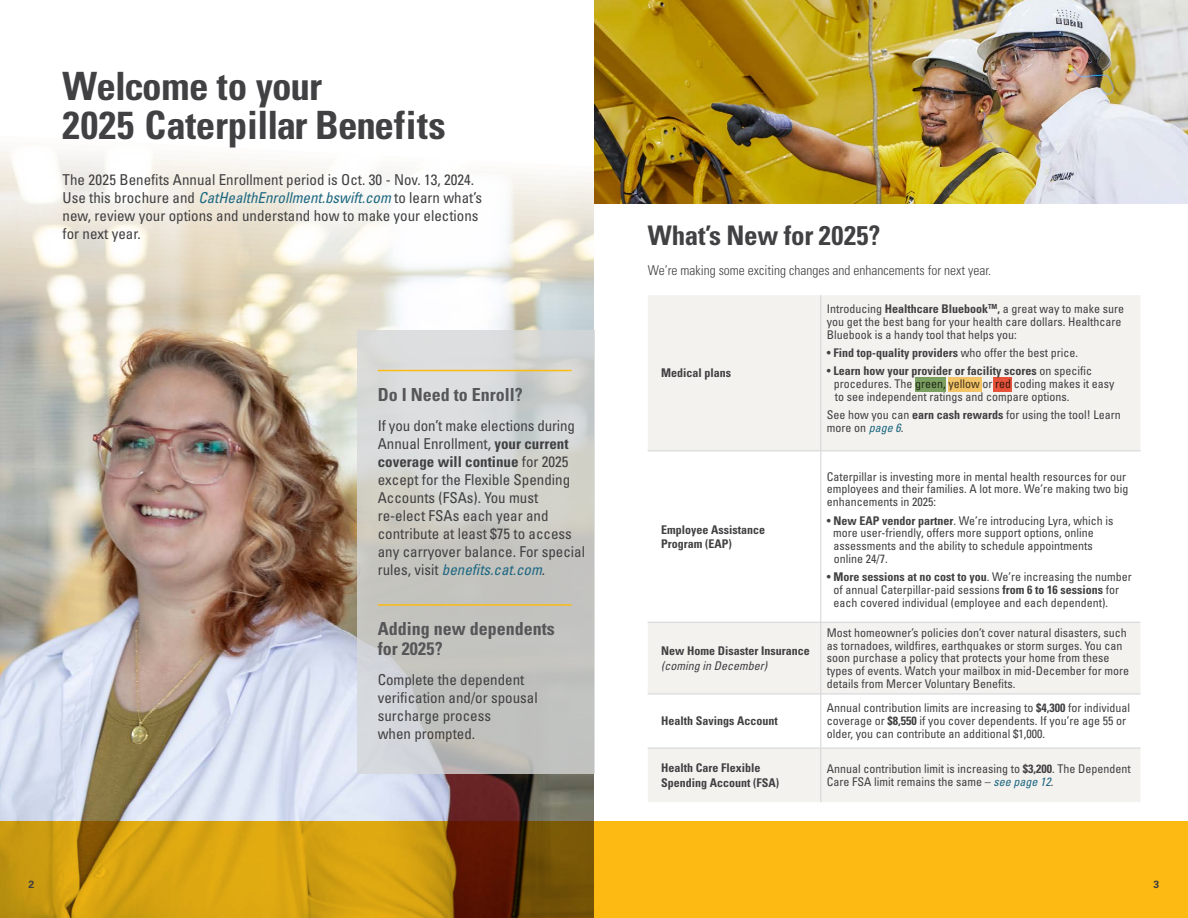
<style>
.page{position:relative;width:1188px;height:918px;background:#fff}
.page>*{position:absolute;margin:0;border:0;box-sizing:border-box;transform-origin:0 0}
.t1{font:700 condensed 39px/39px "Univers LT Std";letter-spacing:-.01em;color:#414042}
.t2{font:700 condensed 27px "Univers LT Std";letter-spacing:-.01em;color:#414042}
.t3{font:700 condensed 18px/19.5px "Univers LT Std";color:#565659}
.t4{font:condensed 15px/18px "Univers LT Std";color:#414042}
.t5{font:300 condensed 13.5px "Univers LT Std";color:#414042}
.t6{font:condensed 12px/12.8px "Univers LT Std";color:#414042}
.t7{font:700 condensed 12px/14.4px "Univers LT Std";color:#414042}
.t8{font:italic condensed 12px "Univers LT Std";color:#414042}
.t9{font:700 10.5px "Univers LT Std";color:#414042}
.s1{font-style:italic;color:#1d6881}
.s2{font-weight:700}
.s3{font-weight:400}
</style>
<div class="page">
<img style="left:0;top:146px;width:594px;height:675px">
<img style="left:595px;top:0;width:593px;height:204px">
<svg style="left:0;top:821px;width:1188px;height:97px;background:#da9f0f"></svg>
<div style="left:648px;top:295px;width:492px;height:155px;background:#f4f2ef"></div>
<svg style="left:648px;top:451px;width:492px;height:297px"></svg>
<div style="left:648px;top:749px;width:492px;height:53px;background:#f4f2ef"></div>
<hr style="left:820px;top:295px;width:1px;height:155px;background:#d1d3d4">
<hr style="left:648px;top:450px;width:173px;height:1px;background:#d1d3d4">
<hr style="left:821px;top:450px;width:319px;height:1px;background:#d1d3d4">
<hr style="left:820px;top:451px;width:1px;height:171px;background:#d1d3d4">
<hr style="left:648px;top:622px;width:173px;height:1px;background:#d1d3d4">
<hr style="left:821px;top:622px;width:319px;height:1px;background:#d1d3d4">
<hr style="left:820px;top:623px;width:1px;height:71px;background:#d1d3d4">
<hr style="left:648px;top:694px;width:173px;height:1px;background:#d1d3d4">
<hr style="left:821px;top:694px;width:319px;height:1px;background:#d1d3d4">
<hr style="left:820px;top:694px;width:1px;height:54px;background:#d1d3d4">
<hr style="left:648px;top:748px;width:173px;height:1px;background:#d1d3d4">
<hr style="left:821px;top:748px;width:319px;height:1px;background:#d1d3d4">
<hr style="left:820px;top:748px;width:1px;height:54px;background:#d1d3d4">
<svg style="left:357px;top:330px;width:238px;height:444px;background:#cbccca"></svg>
<hr style="left:378px;top:604px;width:194px;height:2px;background:#fdba12">
<hr style="left:378px;top:370px;width:194px;height:1px;background:#fdba12">
<div style="left:915px;top:377px;width:31px;height:14px;background:#7b9f60"></div>
<div style="left:948px;top:377px;width:34px;height:14px;background:#f4c468"></div>
<div style="left:994px;top:377px;width:18px;height:14px;background:#e6533a"></div>
<h1 class="t1" style="left:63px;top:66px;width:385px">Welcome to your<br>2025 Caterpillar Benefits</h1>
<p class="t4" style="left:63px;top:170px;width:421px">The 2025 Benefits Annual Enrollment period is Oct. 30 - Nov. 13, 2024.<br>Use this brochure and <span class="s1">CatHealthEnrollment.bswift.com</span> to learn what’s new, review your options and understand how to make your elections for next year.</p>
<p class="t9" style="left:28px;top:878px;width:7px">2</p>
<h3 class="t3" style="left:378px;top:385px;width:146px">Do I Need to Enroll?</h3>
<p class="t4" style="left:378px;top:416px;width:209px">If you don’t make elections during<br>Annual Enrollment, <span class="s2">your current coverage will continue</span> for 2025 except for the Flexible Spending<br>Accounts (FSAs). You must re-elect FSAs each year and contribute at least $75 to access any carryover balance. For special rules, visit <span class="s1">benefits.cat.com</span>.</p>
<h3 class="t3" style="left:378px;top:619px;width:178px">Adding new dependents for 2025?</h3>
<p class="t4" style="left:378px;top:670px;width:161px">Complete the dependent verification and/or spousal surcharge process<br>when prompted.</p>
<h2 class="t2" style="left:648px;top:219px;width:234px">What’s New for 2025?</h2>
<p class="t5" style="left:648px;top:262px;width:345px">We’re making some exciting changes and enhancements for next year.</p>
<p class="t7" style="left:661px;top:366px;width:71px">Medical plans</p>
<p class="t7" style="left:661px;top:522px;width:105px">Employee Assistance<br>Program (EAP)</p>
<p class="t7" style="left:661px;top:644px;width:150px">New Home Disaster Insurance</p>
<p class="t8" style="left:661px;top:658px;width:107px">(coming in December)</p>
<p class="t7" style="left:661px;top:714px;width:118px">Health Savings Account</p>
<p class="t6" style="left:827px;top:302px;width:299px">Introducing <span class="s2">Healthcare Bluebook</span><sup>TM</sup><span class="s2">,</span> a great way to make sure you get the best bang for your health care dollars. Healthcare<br>Bluebook is a handy tool that helps you:</p>
<p class="t7" style="left:827px;top:345px;width:253px"><span class="s3">•</span> Find top-quality providers <span class="s3">who offer the best price.</span></p>
<p class="t6" style="left:834px;top:365px;width:282px;text-indent:-7px">• <span class="s2">Learn how your provider or facility scores</span> on specific procedures. The green, yellow or red coding makes it easy to see independent ratings and compare options.</p>
<p class="t6" style="left:827px;top:408px;width:295px">See how you can <span class="s2">earn cash rewards</span> for using the tool! Learn more on <span class="s1">page 6</span>.</p>
<p class="t6" style="left:827px;top:470px;width:303px">Caterpillar is investing more in mental health resources for our employees and their families. A lot more. We’re making two big enhancements in 2025:</p>
<p class="t6" style="left:833px;top:514px;width:282px;text-indent:-7px">• <span class="s2">New EAP vendor partner</span>. We’re introducing Lyra, which is more user-friendly, offers more support options, online assessments and the ability to schedule appointments online 24/7.</p>
<p class="t6" style="left:834px;top:570px;width:300px;text-indent:-7px">• <span class="s2">More sessions at no cost to you</span>. We’re increasing the number of annual Caterpillar-paid sessions <span class="s2">from 6 to 16 sessions</span> for each covered individual (employee and each dependent).</p>
<p class="t6" style="left:827px;top:626px;width:304px">Most homeowner’s policies don’t cover natural disasters, such as tornadoes, wildfires, earthquakes or storm surges. You can soon purchase a policy that protects your home from these types of events. Watch your mailbox in mid-December for more details from Mercer Voluntary Benefits.</p>
<p class="t6" style="left:827px;top:702px;width:305px">Annual contribution limits are increasing to <span class="s2">$4,300</span> for individual coverage or <span class="s2">$8,550</span> if you cover dependents. If you’re age 55 or older, you can contribute an additional $1,000.</p>
<p class="t7" style="left:661px;top:761px;width:120px">Health Care Flexible<br>Spending Account (FSA)</p>
<p class="t6" style="left:827px;top:762px;width:305px">Annual contribution limit is increasing to <span class="s2">$3,200</span>. The Dependent<br>Care FSA limit remains the same – <span class="s1">see page 12</span>.</p>
<p class="t9" style="left:1154px;top:878px;width:7px">3</p>
</div>
